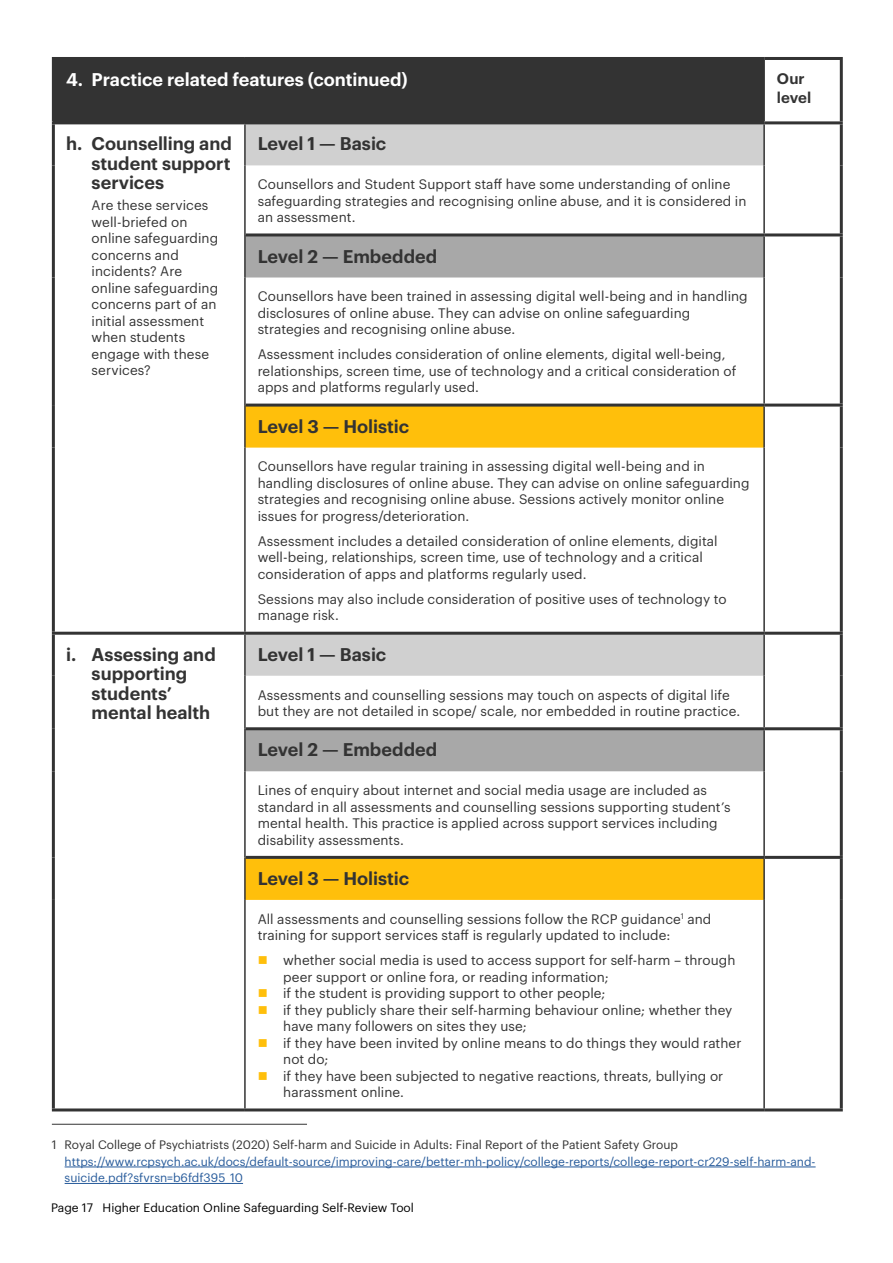
<style>
.page{position:relative;width:893px;height:1263px;background:#fff}
.page>*{position:absolute;margin:0;border:0;box-sizing:border-box;transform-origin:0 0}
.Table_Header{font:600 18px/19.5px "Graphik";color:#333;text-align:justify}
.Table_Header-2{font:600 18px "Graphik";letter-spacing:-.005em;color:#fff}
.Table_Text{font:600 15px/19.5px "Graphik";letter-spacing:.005em;color:#333}
.Table_Text-2{font:13.5px/16.5px "Graphik";letter-spacing:.005em;color:#333}
.t1{font:12px/16.5px "Graphik";color:#275b9b}
.t2{font:12px "Graphik";color:#000}
.s1{color:#333}
</style>
<div class="page">
<div style="left:53px;top:58px;width:711px;height:65px;background:#333"></div>
<div style="left:246px;top:124px;width:517px;height:42px;background:#d0d0d0"></div>
<svg style="left:246px;top:236px;width:517px;height:168px"></svg>
<svg style="left:246px;top:407px;width:517px;height:493px"></svg>
<hr style="left:52px;top:57px;width:193px;height:3px;background:#333">
<hr style="left:52px;top:60px;width:3px;height:61px;background:#333">
<hr style="left:245px;top:57px;width:519px;height:3px;background:#333">
<hr style="left:764px;top:57px;width:79px;height:3px;background:#333">
<hr style="left:840px;top:60px;width:3px;height:61px;background:#333">
<hr style="left:763px;top:60px;width:2px;height:61px;background:#333">
<hr style="left:52px;top:121px;width:193px;height:3px;background:#333">
<hr style="left:52px;top:124px;width:3px;height:41px;background:#333">
<hr style="left:52px;top:165px;width:3px;height:70px;background:#333">
<hr style="left:52px;top:235px;width:3px;height:42px;background:#333">
<hr style="left:52px;top:277px;width:3px;height:128px;background:#333">
<hr style="left:52px;top:405px;width:3px;height:43px;background:#333">
<hr style="left:52px;top:448px;width:3px;height:184px;background:#333">
<hr style="left:245px;top:121px;width:519px;height:3px;background:#333">
<hr style="left:244px;top:124px;width:2px;height:41px;background:#333">
<hr style="left:764px;top:121px;width:79px;height:3px;background:#333">
<hr style="left:840px;top:124px;width:3px;height:41px;background:#333">
<hr style="left:840px;top:165px;width:3px;height:68px;background:#333">
<hr style="left:763px;top:124px;width:2px;height:41px;background:#333">
<hr style="left:244px;top:165px;width:2px;height:70px;background:#333">
<hr style="left:763px;top:165px;width:2px;height:68px;background:#333">
<hr style="left:246px;top:233px;width:518px;height:3px;background:#333">
<hr style="left:244px;top:235px;width:2px;height:42px;background:#333">
<hr style="left:764px;top:233px;width:79px;height:3px;background:#333">
<hr style="left:840px;top:236px;width:3px;height:41px;background:#333">
<hr style="left:840px;top:277px;width:3px;height:127px;background:#333">
<hr style="left:763px;top:236px;width:2px;height:41px;background:#333">
<hr style="left:244px;top:277px;width:2px;height:128px;background:#333">
<hr style="left:763px;top:277px;width:2px;height:127px;background:#333">
<hr style="left:246px;top:404px;width:518px;height:3px;background:#333">
<hr style="left:244px;top:405px;width:2px;height:43px;background:#333">
<hr style="left:764px;top:404px;width:79px;height:3px;background:#333">
<hr style="left:840px;top:407px;width:3px;height:41px;background:#333">
<hr style="left:840px;top:448px;width:3px;height:184px;background:#333">
<hr style="left:763px;top:407px;width:2px;height:41px;background:#333">
<hr style="left:244px;top:448px;width:2px;height:184px;background:#333">
<hr style="left:763px;top:448px;width:2px;height:184px;background:#333">
<hr style="left:52px;top:632px;width:193px;height:3px;background:#333">
<hr style="left:52px;top:635px;width:3px;height:41px;background:#333">
<hr style="left:52px;top:676px;width:3px;height:53px;background:#333">
<hr style="left:52px;top:729px;width:3px;height:42px;background:#333">
<hr style="left:52px;top:771px;width:3px;height:86px;background:#333">
<hr style="left:52px;top:857px;width:3px;height:43px;background:#333">
<hr style="left:52px;top:900px;width:3px;height:208px;background:#333">
<hr style="left:52px;top:1108px;width:193px;height:3px;background:#333">
<hr style="left:245px;top:632px;width:519px;height:3px;background:#333">
<hr style="left:244px;top:635px;width:2px;height:41px;background:#333">
<hr style="left:764px;top:632px;width:79px;height:3px;background:#333">
<hr style="left:840px;top:635px;width:3px;height:41px;background:#333">
<hr style="left:840px;top:676px;width:3px;height:51px;background:#333">
<hr style="left:763px;top:635px;width:2px;height:41px;background:#333">
<hr style="left:244px;top:676px;width:2px;height:53px;background:#333">
<hr style="left:763px;top:676px;width:2px;height:51px;background:#333">
<hr style="left:246px;top:727px;width:518px;height:3px;background:#333">
<hr style="left:244px;top:729px;width:2px;height:42px;background:#333">
<hr style="left:764px;top:727px;width:79px;height:3px;background:#333">
<hr style="left:840px;top:730px;width:3px;height:41px;background:#333">
<hr style="left:840px;top:771px;width:3px;height:85px;background:#333">
<hr style="left:763px;top:730px;width:2px;height:41px;background:#333">
<hr style="left:244px;top:771px;width:2px;height:86px;background:#333">
<hr style="left:763px;top:771px;width:2px;height:85px;background:#333">
<hr style="left:246px;top:856px;width:518px;height:3px;background:#333">
<hr style="left:244px;top:857px;width:2px;height:43px;background:#333">
<hr style="left:764px;top:856px;width:79px;height:3px;background:#333">
<hr style="left:840px;top:859px;width:3px;height:41px;background:#333">
<hr style="left:840px;top:900px;width:3px;height:208px;background:#333">
<hr style="left:764px;top:1108px;width:79px;height:3px;background:#333">
<hr style="left:763px;top:859px;width:2px;height:41px;background:#333">
<hr style="left:244px;top:900px;width:2px;height:208px;background:#333">
<hr style="left:763px;top:900px;width:2px;height:208px;background:#333">
<hr style="left:245px;top:1108px;width:519px;height:3px;background:#333">
<hr style="left:52px;top:1124px;width:255px;height:1px;background:#333">
<hr style="left:65px;top:1167px;width:751px;height:1px;background:#275b9b">
<hr style="left:65px;top:1183px;width:178px;height:1px;background:#275b9b">
<p class="Table_Header-2" style="left:66px;top:66px;width:343px">4. Practice related features (continued)</p>
<p class="Table_Text" style="left:777px;top:67px;width:36px">Our level</p>
<p class="Table_Header" style="left:92px;top:133px;width:142px;text-indent:-26px">h. Counselling and student support services</p>
<p class="Table_Text-2" style="left:92px;top:196px;width:128px">Are these services well-briefed on online safeguarding concerns and incidents? Are online safeguarding concerns part of an initial assessment when students engage with these services?</p>
<p class="Table_Header" style="left:258px;top:133px;width:130px">Level 1 — Basic</p>
<p class="Table_Text-2" style="left:258px;top:175px;width:490px">Counsellors and Student Support staff have some understanding of online safeguarding strategies and recognising online abuse, and it is considered in an assessment.</p>
<p class="Table_Header" style="left:258px;top:245px;width:181px">Level 2 — Embedded</p>
<p class="Table_Text-2" style="left:258px;top:287px;width:491px">Counsellors have been trained in assessing digital well-being and in handling disclosures of online abuse. They can advise on online safeguarding strategies and recognising online abuse.</p>
<p class="Table_Text-2" style="left:258px;top:345px;width:480px">Assessment includes consideration of online elements, digital well-being, relationships, screen time, use of technology and a critical consideration of apps and platforms regularly used.</p>
<p class="Table_Header" style="left:258px;top:415px;width:153px">Level 3 — Holistic</p>
<p class="Table_Text-2" style="left:258px;top:457px;width:493px">Counsellors have regular training in assessing digital well-being and in handling disclosures of online abuse. They can advise on online safeguarding strategies and recognising online abuse. Sessions actively monitor online issues for progress/deterioration.</p>
<p class="Table_Text-2" style="left:258px;top:532px;width:462px">Assessment includes a detailed consideration of online elements, digital well-being, relationships, screen time, use of technology and a critical consideration of apps and platforms regularly used.</p>
<p class="Table_Text-2" style="left:258px;top:590px;width:470px">Sessions may also include consideration of positive uses of technology to manage risk.</p>
<p class="Table_Header" style="left:92px;top:643px;width:126px;text-align:left;text-indent:-26px">i. Assessing and supporting students’ mental health</p>
<p class="Table_Header" style="left:258px;top:643px;width:130px">Level 1 — Basic</p>
<p class="Table_Text-2" style="left:258px;top:685px;width:484px">Assessments and counselling sessions may touch on aspects of digital life but they are not detailed in scope/ scale, nor embedded in routine practice.</p>
<p class="Table_Header" style="left:258px;top:738px;width:181px">Level 2 — Embedded</p>
<p class="Table_Text-2" style="left:258px;top:781px;width:474px">Lines of enquiry about internet and social media usage are included as standard in all assessments and counselling sessions supporting student’s mental health. This practice is applied across support services including disability assessments.</p>
<p class="Table_Header" style="left:258px;top:867px;width:153px">Level 3 — Holistic</p>
<p class="Table_Text-2" style="left:258px;top:909px;width:455px">All assessments and counselling sessions follow the RCP guidance<sup>1</sup> and training for support services staff is regularly updated to include:</p>
<p class="Table_Text-2" style="left:283px;top:951px;width:454px">whether social media is used to access support for self-harm – through peer support or online fora, or reading information;</p>
<p class="Table_Text-2" style="left:283px;top:984px;width:324px">if the student is providing support to other people;</p>
<p class="Table_Text-2" style="left:283px;top:1000px;width:451px">if they publicly share their self-harming behaviour online; whether they have many followers on sites they use;</p>
<p class="Table_Text-2" style="left:283px;top:1033px;width:460px">if they have been invited by online means to do things they would rather not do;</p>
<p class="Table_Text-2" style="left:283px;top:1066px;width:442px">if they have been subjected to negative reactions, threats, bullying or harassment online.</p>
<p class="t1" style="left:65px;top:1135px;width:752px;text-indent:-13px"><span class="s1">1 Royal College of Psychiatrists (2020) Self-harm and Suicide in Adults: Final Report of the Patient Safety Group </span>https://www.rcpsych.ac.uk/docs/default-source/improving-care/better-mh-policy/college-reports/college-report-cr229-self-harm-and&shy;suicide.pdf?sfvrsn=b6fdf395_10</p>
<p class="t2" style="left:51px;top:1198px;width:364px">Page 17 Higher Education Online Safeguarding Self-Review Tool</p>
</div>
